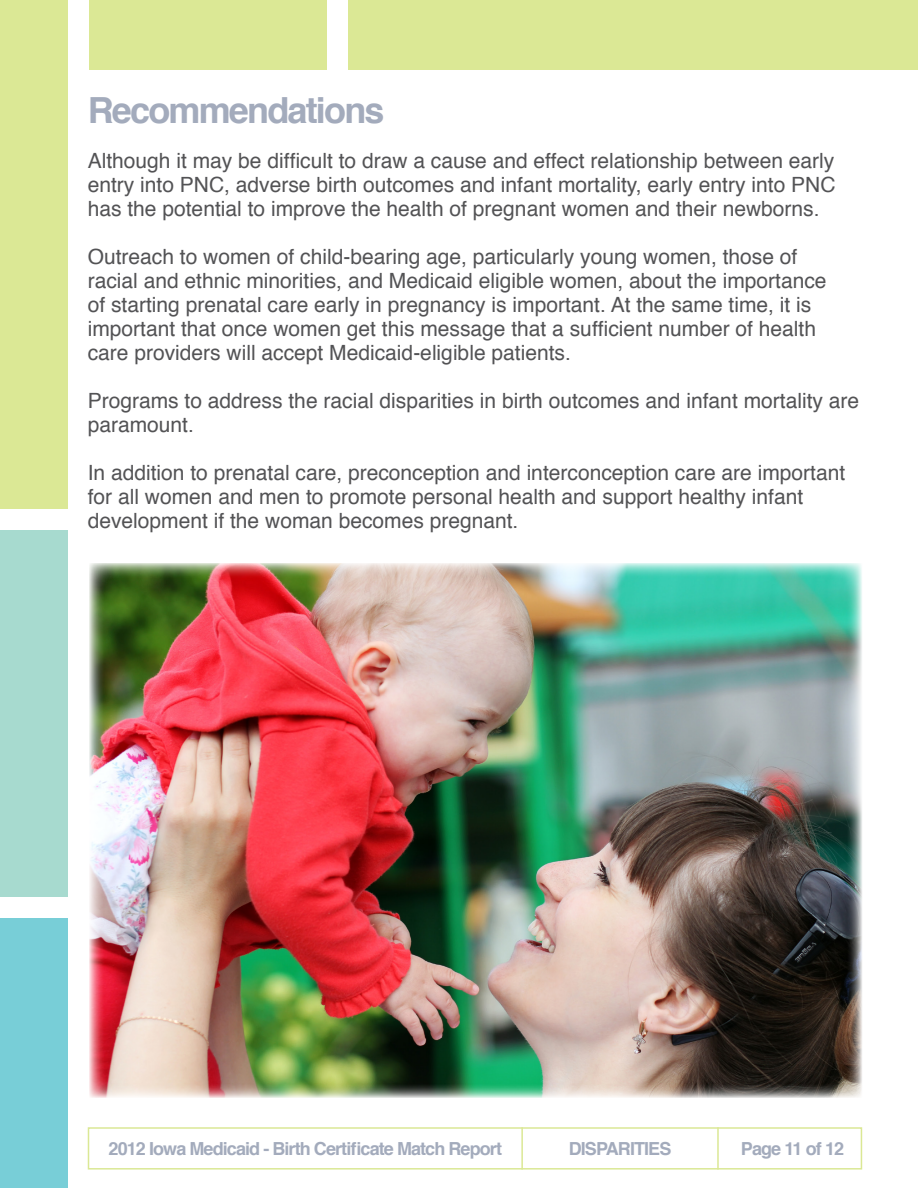
<style>
.page{position:relative;width:918px;height:1188px;background:#fff}
.page>*{position:absolute;margin:0;border:0;box-sizing:border-box;transform-origin:0 0}
.Body_Headlines{font:700 36px "Helvetica";letter-spacing:-.05em;color:#a3abbc}
.t1{font:21px/24px "Helvetica";color:#535355}
.t2{font:700 18px "Helvetica";letter-spacing:-.05em;color:#a3abbc}
</style>
<div class="page">
<div style="left:0;top:0;width:918px;height:509px;background:#dbe895"></div>
<div style="left:0;top:518px;width:918px;height:619px;background:#a7dacf"></div>
<div style="left:0;top:906px;width:918px;height:282px;background:#78ced7"></div>
<div style="left:68px;top:0;width:21px;height:1167px;background:#fff"></div>
<div style="left:327px;top:0;width:20px;height:1167px;background:#fff"></div>
<div style="left:586px;top:70px;width:20px;height:838px;background:#fff"></div>
<div style="left:0;top:897px;width:918px;height:21px;background:#fff"></div>
<div style="left:0;top:509px;width:77px;height:21px;background:#fff"></div>
<div style="left:599px;top:70px;width:319px;height:314px;background:#fff"></div>
<div style="left:77px;top:70px;width:259px;height:314px;background:#fff"></div>
<div style="left:335px;top:70px;width:259px;height:314px;background:#fff"></div>
<div style="left:68px;top:326px;width:850px;height:862px;background:#fff"></div>
<div style="left:88px;top:1127px;width:774px;height:43px;border:2px solid #dbe895"></div>
<hr style="left:521px;top:1127px;width:2px;height:43px;background:#dbe895">
<hr style="left:717px;top:1127px;width:2px;height:43px;background:#dbe895">
<img style="left:89px;top:563px;width:773px;height:535px">
<p class="Body_Headlines" style="left:88px;top:82px;width:298px">Recommendations</p>
<p class="t1" style="left:88px;top:149px;width:749px;text-align:justify">Although it may be difficult to draw a cause and effect relationship between early entry into PNC, adverse birth outcomes and infant mortality, early entry into PNC has the potential to improve the health of pregnant women and their newborns.</p>
<p class="t1" style="left:88px;top:245px;width:740px">Outreach to women of child-bearing age, particularly young women, those of racial and ethnic minorities, and Medicaid eligible women, about the importance of starting prenatal care early in pregnancy is important. At the same time, it is important that once women get this message that a sufficient number of health care providers will accept Medicaid-eligible patients.</p>
<p class="t1" style="left:88px;top:389px;width:773px">Programs to address the racial disparities in birth outcomes and infant mortality are paramount.</p>
<p class="t1" style="left:88px;top:461px;width:759px">In addition to prenatal care, preconception and interconception care are important for all women and men to promote personal health and support healthy infant development if the woman becomes pregnant.</p>
<p class="t2" style="left:109px;top:1134px;width:395px">2012 Iowa Medicaid - Birth Certificate Match Report</p>
<p class="t2" style="left:569px;top:1134px;width:104px">DISPARITIES</p>
<p class="t2" style="left:741px;top:1134px;width:105px">Page 11 of 12</p>
</div>
